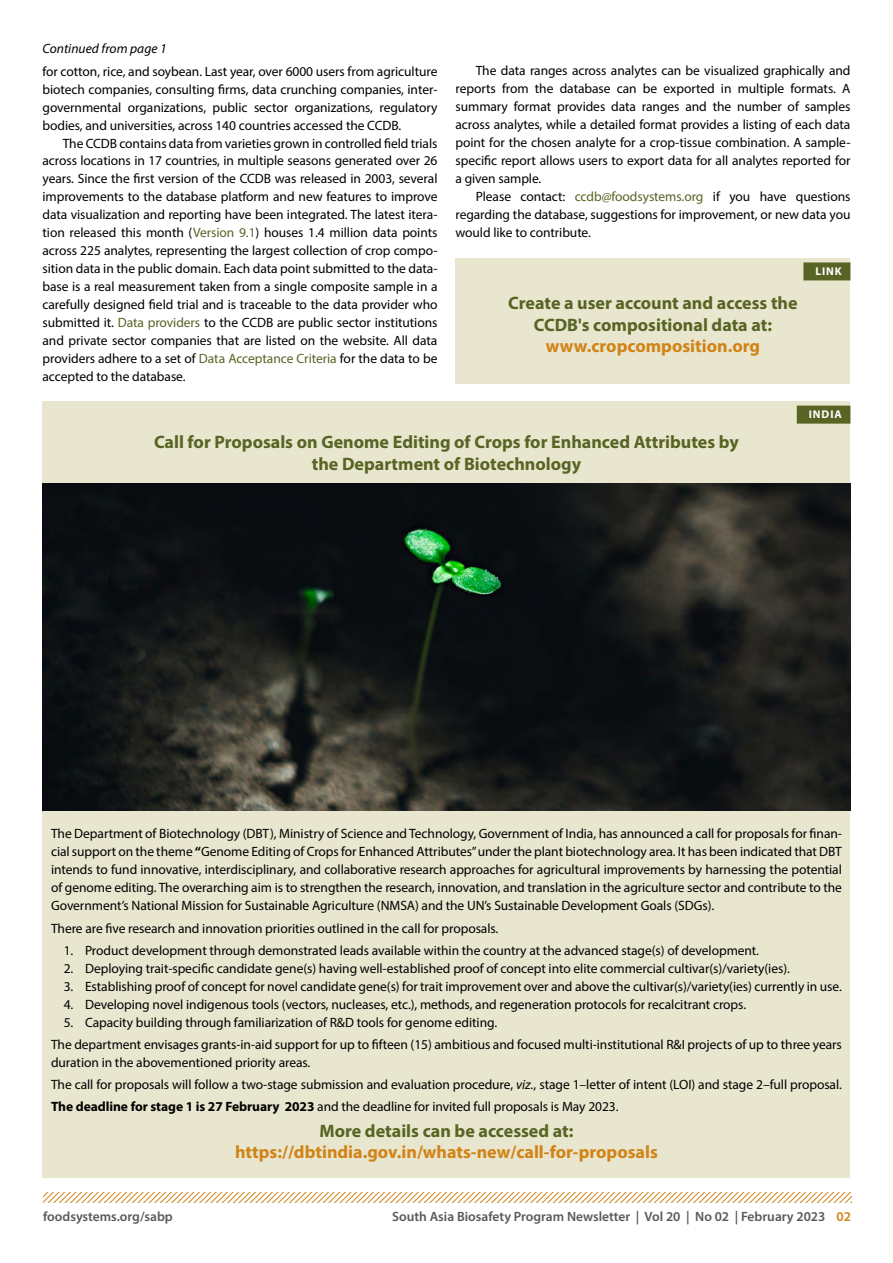
<style>
.page{position:relative;width:893px;height:1263px;background:#fff}
.page>*{position:absolute;margin:0;border:0;box-sizing:border-box;transform-origin:0 0}
.t1{font:700 18px/21.6px "Myriad Pro";color:#576423;text-align:center}
.t2{font:700 18px "Myriad Pro";color:#d18316}
.t3{font:13.5px/18px "Myriad Pro";letter-spacing:-.005em;color:#000;text-align:justify}
.t4{font:600 13.5px "Myriad Pro";color:#58595b}
.t5{font:italic 13.5px "Myriad Pro";letter-spacing:.005em;color:#000}
.t6{font:700 11.25px "Myriad Pro";letter-spacing:.08em;color:#fff}
.s1{color:#576423}
.s2{font-weight:700}
.s3{font-style:italic}
.s4{color:#d18316}
</style>
<div class="page">
<svg style="left:43px;top:1193px;width:808px;height:9px"></svg>
<div style="left:455px;top:258px;width:395px;height:125px;background:#e8e6ce"></div>
<div style="left:803px;top:262px;width:47px;height:18px;background:#576423"></div>
<div style="left:43px;top:401px;width:807px;height:777px;background:#e8e6ce"></div>
<div style="left:797px;top:406px;width:53px;height:18px;background:#576423"></div>
<img style="left:43px;top:483px;width:807px;height:327px">
<p class="t5" style="left:43px;top:40px;width:126px">Continued from page 1</p>
<p class="t3" style="left:43px;top:62px;width:396px">for cotton, rice, and soybean. Last year, over 6000 users from agriculture biotech companies, consulting firms, data crunching companies, inter&shy;governmental organizations, public sector organizations, regulatory bodies, and universities, across 140 countries accessed the CCDB.</p>
<p class="t3" style="left:43px;top:134px;width:396px;text-indent:20px">The CCDB contains data from varieties grown in controlled field trials across locations in 17 countries, in multiple seasons generated over 26 years. Since the first version of the CCDB was released in 2003, several improvements to the database platform and new features to improve data visualization and reporting have been integrated. The latest itera&shy;tion released this month (<span class="s1">Version 9.1</span>) houses 1.4 million data points across 225 analytes, representing the largest collection of crop compo&shy;sition data in the public domain. Each data point submitted to the data&shy;base is a real measurement taken from a single composite sample in a carefully designed field trial and is traceable to the data provider who submitted it. <span class="s1">Data providers</span> to the CCDB are public sector institutions and private sector companies that are listed on the website. All data providers adhere to a set of <span class="s1">Data Acceptance Criteria</span> for the data to be accepted to the database.</p>
<p class="t3" style="left:455px;top:62px;width:396px;text-indent:20px">The data ranges across analytes can be visualized graphically and reports from the database can be exported in multiple formats. A summary format provides data ranges and the number of samples across analytes, while a detailed format provides a listing of each data point for the chosen analyte for a crop-tissue combination. A sample&shy;specific report allows users to export data for all analytes reported for a given sample.</p>
<p class="t3" style="left:455px;top:188px;width:396px;text-indent:20px">Please contact: <span class="s1">ccdb@foodsystems.org</span> if you have questions regarding the database, suggestions for improvement, or new data you would like to contribute.</p>
<p class="t6" style="left:815px;top:264px;width:28px">LINK</p>
<h1 class="t1" style="left:508px;top:292px;width:291px">Create a user account and access the<br>CCDB's compositional data at:</h1>
<h1 class="t2" style="left:546px;top:335px;width:215px">www.cropcomposition.org</h1>
<p class="t6" style="left:809px;top:407px;width:34px">INDIA</p>
<h1 class="t1" style="left:154px;top:431px;width:586px">Call for Proposals on Genome Editing of Crops for Enhanced Attributes by the Department of Biotechnology</h1>
<p class="t3" style="left:51px;top:825px;width:792px">The Department of Biotechnology (DBT), Ministry of Science and Technology, Government of India, has announced a call for proposals for finan&shy;cial support on the theme <span class="s2">“</span>Genome Editing of Crops for Enhanced Attributes” under the plant biotechnology area. It has been indicated that DBT intends to fund innovative, interdisciplinary, and collaborative research approaches for agricultural improvements by harnessing the potential of genome editing. The overarching aim is to strengthen the research, innovation, and translation in the agriculture sector and contribute to the Government’s National Mission for Sustainable Agriculture (NMSA) and the UN’s Sustainable Development Goals (SDGs).</p>
<p class="t3" style="left:51px;top:919px;width:449px">There are five research and innovation priorities outlined in the call for proposals.</p>
<p class="t3" style="left:64px;top:941px;width:697px">1. Product development through demonstrated leads available within the country at the advanced stage(s) of development.</p>
<p class="t3" style="left:64px;top:959px;width:728px">2. Deploying trait-specific candidate gene(s) having well-established proof of concept into elite commercial cultivar(s)/variety(ies).</p>
<p class="t3" style="left:64px;top:977px;width:780px">3. Establishing proof of concept for novel candidate gene(s) for trait improvement over and above the cultivar(s)/variety(ies) currently in use.</p>
<p class="t3" style="left:64px;top:995px;width:684px">4. Developing novel indigenous tools (vectors, nucleases, etc.), methods, and regeneration protocols for recalcitrant crops.</p>
<p class="t3" style="left:51px;top:1011px;width:792px;line-height:22.2px;text-indent:13px">5. Capacity building through familiarization of R&amp;D tools for genome editing.<br>The department envisages grants-in-aid support for up to fifteen (15) ambitious and focused multi-institutional R&amp;I projects of up to three years</p>
<p class="t3" style="left:51px;top:1051px;width:792px;line-height:21.9px;text-align:left">duration in the abovementioned priority areas.<br>The call for proposals will follow a two-stage submission and evaluation procedure, <span class="s3">viz.</span>, stage 1–letter of intent (LOI) and stage 2–full proposal.<br><span class="s2">The deadline for stage 1 is 27 February 2023</span> and the deadline for invited full proposals is May 2023.</p>
<h1 class="t1" style="left:319px;top:1119px;width:255px">More details can be accessed at:</h1>
<h1 class="t2" style="left:235px;top:1141px;width:424px">https://dbtindia.gov.in/whats-new/call-for-proposals</h1>
<p class="t4" style="left:43px;top:1208px;width:131px">foodsystems.org/sabp</p>
<p class="t4" style="left:392px;top:1208px;width:460px">South Asia Biosafety Program Newsletter | Vol 20 | No 02 | February 2023 <span class="s4">02</span></p>
</div>
